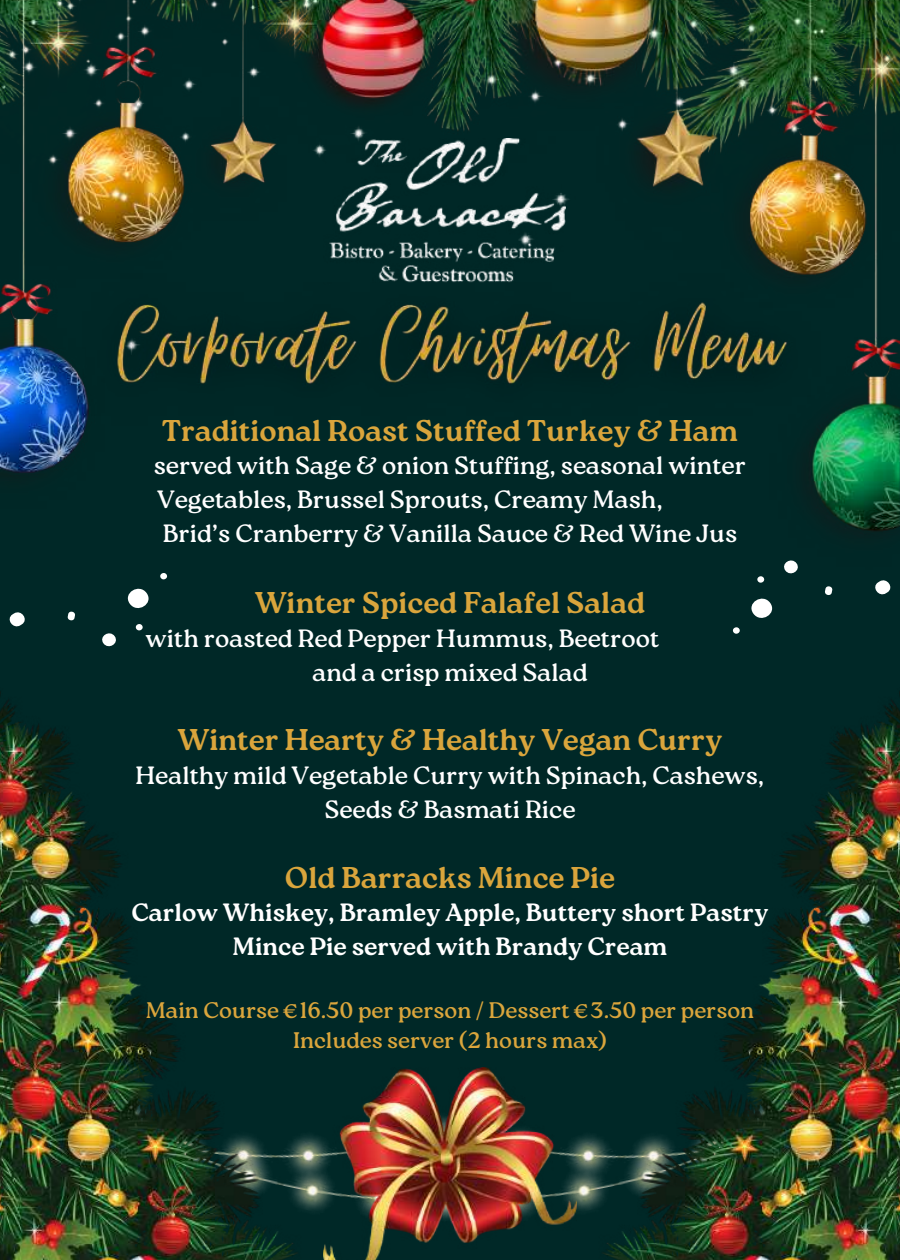
<style>
.page{position:relative;width:900px;height:1260px;background:#002827}
.page>*{position:absolute;margin:0;border:0;box-sizing:border-box;transform-origin:0 0}
.t1{font:700 30px "Roca Two";color:#daa53c}
.t2{font:25px/33.8px "Roca Two";color:#fff}
.t3{font:700 25px/33.8px "Roca Two";color:#fff;text-align:center}
.t4{font:22.5px/30px "Roca Two";color:#daa53c;text-align:center}
</style>
<div class="page">
<img style="left:305px;top:1136px;width:19px;height:74px">
<img style="left:577px;top:1136px;width:18px;height:75px">
<img style="left:0;top:691px;width:305px;height:569px">
<img style="left:595px;top:691px;width:305px;height:569px">
<img style="left:0;top:0;width:900px;height:532px">
<img style="left:62px;top:253px;width:781px;height:190px">
<svg style="left:9px;top:573px;width:159px;height:74px"></svg>
<svg style="left:732px;top:560px;width:159px;height:74px"></svg>
<img style="left:324px;top:1067px;width:253px;height:193px">
<img style="left:324px;top:138px;width:241px;height:147px">
<p class="t1" style="left:162px;top:413px;width:578px">Traditional Roast Stuffed Turkey &amp; Ham</p>
<p class="t2" style="left:154px;top:449px;width:594px">served with Sage &amp; onion Stuffing, seasonal winter<br>Vegetables, Brussel Sprouts, Creamy Mash,<br>Brid’s Cranberry &amp; Vanilla Sauce &amp; Red Wine Jus</p>
<p class="t1" style="left:255px;top:585px;width:392px">Winter Spiced Falafel Salad</p>
<p class="t2" style="left:312px;top:622px;width:348px;text-indent:-167px">with roasted Red Pepper Hummus, Beetroot and a crisp mixed Salad</p>
<p class="t1" style="left:178px;top:722px;width:546px">Winter Hearty &amp; Healthy Vegan Curry</p>
<p class="t2" style="left:136px;top:759px;width:630px;text-align:center">Healthy mild Vegetable Curry with Spinach, Cashews,<br>Seeds &amp; Basmati Rice</p>
<p class="t1" style="left:285px;top:860px;width:332px">Old Barracks Mince Pie</p>
<p class="t3" style="left:131px;top:896px;width:639px">Carlow Whiskey, Bramley Apple, Buttery short Pastry<br>Mince Pie served with Brandy Cream</p>
<p class="t4" style="left:146px;top:995px;width:610px">Main Course €16.50 per person / Dessert €3.50 per person<br>Includes server (2 hours max)</p>
</div>
